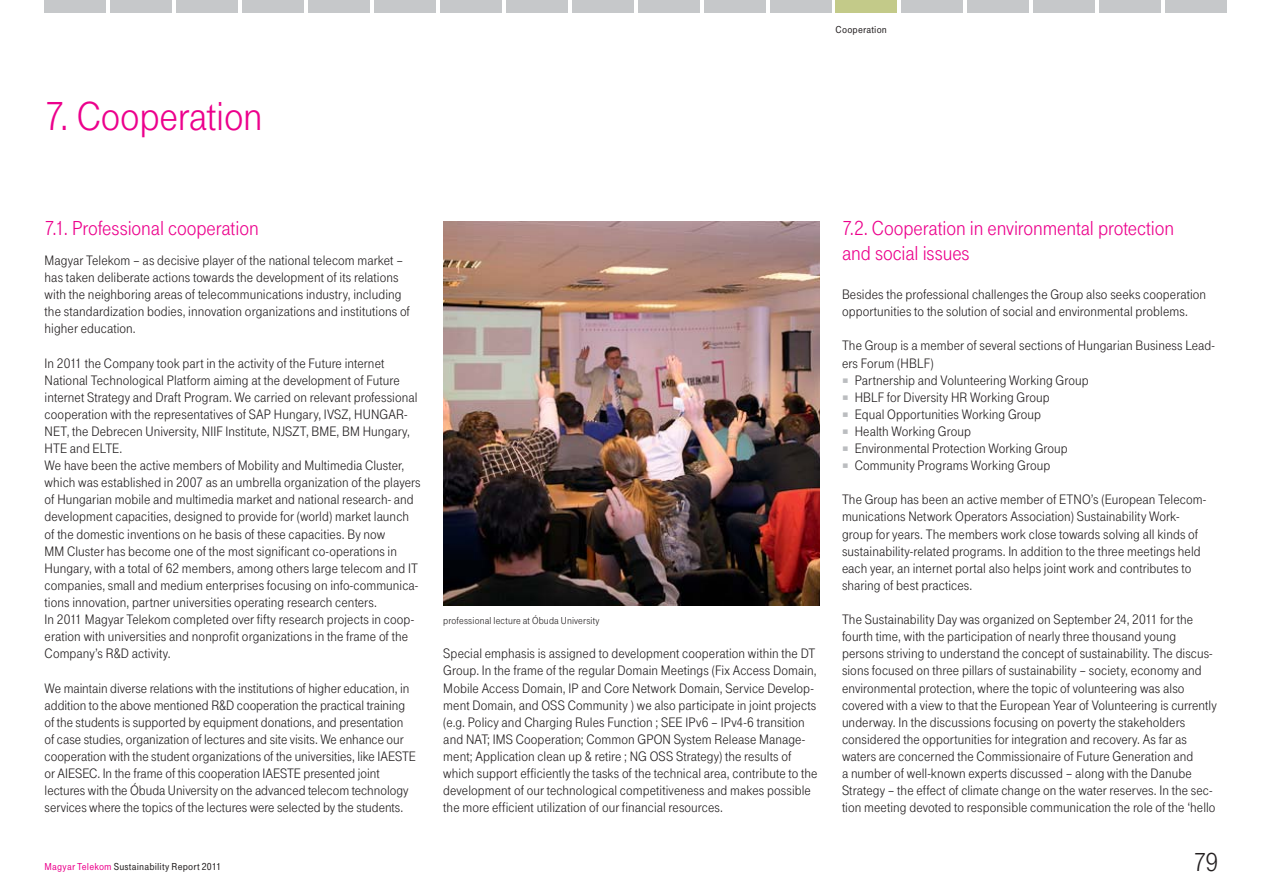
<style>
.page{position:relative;width:1263px;height:893px;background:#fff}
.page>*{position:absolute;margin:0;border:0;box-sizing:border-box;transform-origin:0 0}
.t1{font:42px "Tele Grotesk H Norm";letter-spacing:-.01em;color:#ec008c}
.t2{font:27px "Tele Grotesk H Norm";color:#231f20}
.t3{font:21px/25.2px "Tele Grotesk H Norm";letter-spacing:-.005em;color:#ec008c}
.t4{font:14.25px/17.1px "Tele Grotesk H Norm";letter-spacing:.005em;color:#231f20}
.t5{font:10.5px "Tele Grotesk H Halb";letter-spacing:.015em;color:#231f20}
.t6{font:10.5px "Tele Grotesk H Norm";letter-spacing:.015em;color:#231f20}
.s1{color:#bbbdc0}
.s2{color:#ec008c}
</style>
<div class="page">
<img style="left:443px;top:221px;width:377px;height:384px">
<div style="left:45px;top:0;width:61px;height:13px;background:#c6c8ca"></div>
<div style="left:111px;top:0;width:61px;height:13px;background:#c6c8ca"></div>
<div style="left:176px;top:0;width:62px;height:13px;background:#c6c8ca"></div>
<div style="left:242px;top:0;width:62px;height:13px;background:#c6c8ca"></div>
<div style="left:308px;top:0;width:62px;height:13px;background:#c6c8ca"></div>
<div style="left:374px;top:0;width:62px;height:13px;background:#c6c8ca"></div>
<div style="left:440px;top:0;width:62px;height:13px;background:#c6c8ca"></div>
<div style="left:506px;top:0;width:62px;height:13px;background:#c6c8ca"></div>
<div style="left:572px;top:0;width:62px;height:13px;background:#c6c8ca"></div>
<div style="left:638px;top:0;width:61px;height:13px;background:#c6c8ca"></div>
<div style="left:704px;top:0;width:61px;height:13px;background:#c6c8ca"></div>
<div style="left:770px;top:0;width:61px;height:13px;background:#c6c8ca"></div>
<div style="left:836px;top:0;width:61px;height:13px;background:#c3ca89"></div>
<div style="left:901px;top:0;width:62px;height:13px;background:#c6c8ca"></div>
<div style="left:967px;top:0;width:62px;height:13px;background:#c6c8ca"></div>
<div style="left:1033px;top:0;width:62px;height:13px;background:#c6c8ca"></div>
<div style="left:1099px;top:0;width:62px;height:13px;background:#c6c8ca"></div>
<div style="left:1165px;top:0;width:62px;height:13px;background:#c6c8ca"></div>
<h1 class="t1" style="left:45px;top:100px;width:219px">7. Cooperation</h1>
<p class="t5" style="left:836px;top:25px;width:53px">Cooperation</p>
<h3 class="t3" style="left:45px;top:217px;width:216px">7.1. Professional cooperation</h3>
<p class="t4" style="left:45px;top:253px;width:367px">Magyar Telekom – as decisive player of the national telecom market – has taken deliberate actions towards the development of its relations with the neighboring areas of telecommunications industry, including the standardization bodies, innovation organizations and institutions of higher education.</p>
<p class="t4" style="left:45px;top:355px;width:378px">In 2011 the Company took part in the activity of the Future internet National Technological Platform aiming at the development of Future internet Strategy and Draft Program. We carried on relevant professional cooperation with the representatives of SAP Hungary, IVSZ, HUNGAR-NET, the Debrecen University, NIIF Institute, NJSZT, BME, BM Hungary, HTE and ELTE.<br>We have been the active members of Mobility and Multimedia Cluster, which was established in 2007 as an umbrella organization of the players of Hungarian mobile and multimedia market and national research- and development capacities, designed to provide for (world) market launch of the domestic inventions on he basis of these capacities. By now<br>MM Cluster has become one of the most significant co-operations in Hungary, with a total of 62 members, among others large telecom and IT companies, small and medium enterprises focusing on info-communica&shy;tions innovation, partner universities operating research centers.<br>In 2011 Magyar Telekom completed over fifty research projects in coop&shy;eration with universities and nonprofit organizations in the frame of the Company’s R&amp;D activity.</p>
<p class="t4" style="left:45px;top:680px;width:373px">We maintain diverse relations with the institutions of higher education, in addition to the above mentioned R&amp;D cooperation the practical training of the students is supported by equipment donations, and presentation of case studies, organization of lectures and site visits. We enhance our cooperation with the student organizations of the universities, like IAESTE or AIESEC. In the frame of this cooperation IAESTE presented joint lectures with the Óbuda University on the advanced telecom technology services where the topics of the lectures were selected by the students.</p>
<p class="t6" style="left:443px;top:616px;width:158px">professional lecture at Óbuda University</p>
<p class="t4" style="left:443px;top:646px;width:376px">Special emphasis is assigned to development cooperation within the DT Group. In the frame of the regular Domain Meetings (Fix Access Domain, Mobile Access Domain, IP and Core Network Domain, Service Develop&shy;ment Domain, and OSS Community ) we also participate in joint projects (e.g. Policy and Charging Rules Function ; SEE IPv6 – IPv4-6 transition and NAT; IMS Cooperation; Common GPON System Release Manage&shy;ment; Application clean up &amp; retire ; NG OSS Strategy) the results of which support efficiently the tasks of the technical area, contribute to the development of our technological competitiveness and makes possible the more efficient utilization of our financial resources.</p>
<h3 class="t3" style="left:842px;top:217px;width:334px">7.2. Cooperation in environmental protection and social issues</h3>
<p class="t4" style="left:842px;top:287px;width:366px">Besides the professional challenges the Group also seeks cooperation opportunities to the solution of social and environmental problems.</p>
<p class="t4" style="left:842px;top:338px;width:374px">The Group is a member of several sections of Hungarian Business Lead&shy;ers Forum (HBLF)<br><span class="s1">¦</span> Partnership and Volunteering Working Group<br><span class="s1">¦</span> HBLF for Diversity HR Working Group<br><span class="s1">¦</span> Equal Opportunities Working Group<br><span class="s1">¦</span> Health Working Group<br><span class="s1">¦</span> Environmental Protection Working Group<br><span class="s1">¦</span> Community Programs Working Group</p>
<p class="t4" style="left:842px;top:492px;width:365px">The Group has been an active member of ETNO’s (European Telecom&shy;munications Network Operators Association) Sustainability Work&shy;group for years. The members work close towards solving all kinds of sustainability-related programs. In addition to the three meetings held each year, an internet portal also helps joint work and contributes to sharing of best practices.</p>
<p class="t4" style="left:842px;top:612px;width:376px">The Sustainability Day was organized on September 24, 2011 for the fourth time, with the participation of nearly three thousand young persons striving to understand the concept of sustainability. The discus&shy;sions focused on three pillars of sustainability – society, economy and environmental protection, where the topic of volunteering was also covered with a view to that the European Year of Volunteering is currently underway. In the discussions focusing on poverty the stakeholders considered the opportunities for integration and recovery. As far as waters are concerned the Commissionaire of Future Generation and<br>a number of well-known experts discussed – along with the Danube Strategy – the effect of climate change on the water reserves. In the sec&shy;tion meeting devoted to responsible communication the role of the ‘hello</p>
<p class="t5" style="left:45px;top:863px;width:178px"><span class="s2">Magyar Telekom</span> Sustainability Report 2011</p>
<h2 class="t2" style="left:1193px;top:851px;width:26px">79</h2>
</div>
